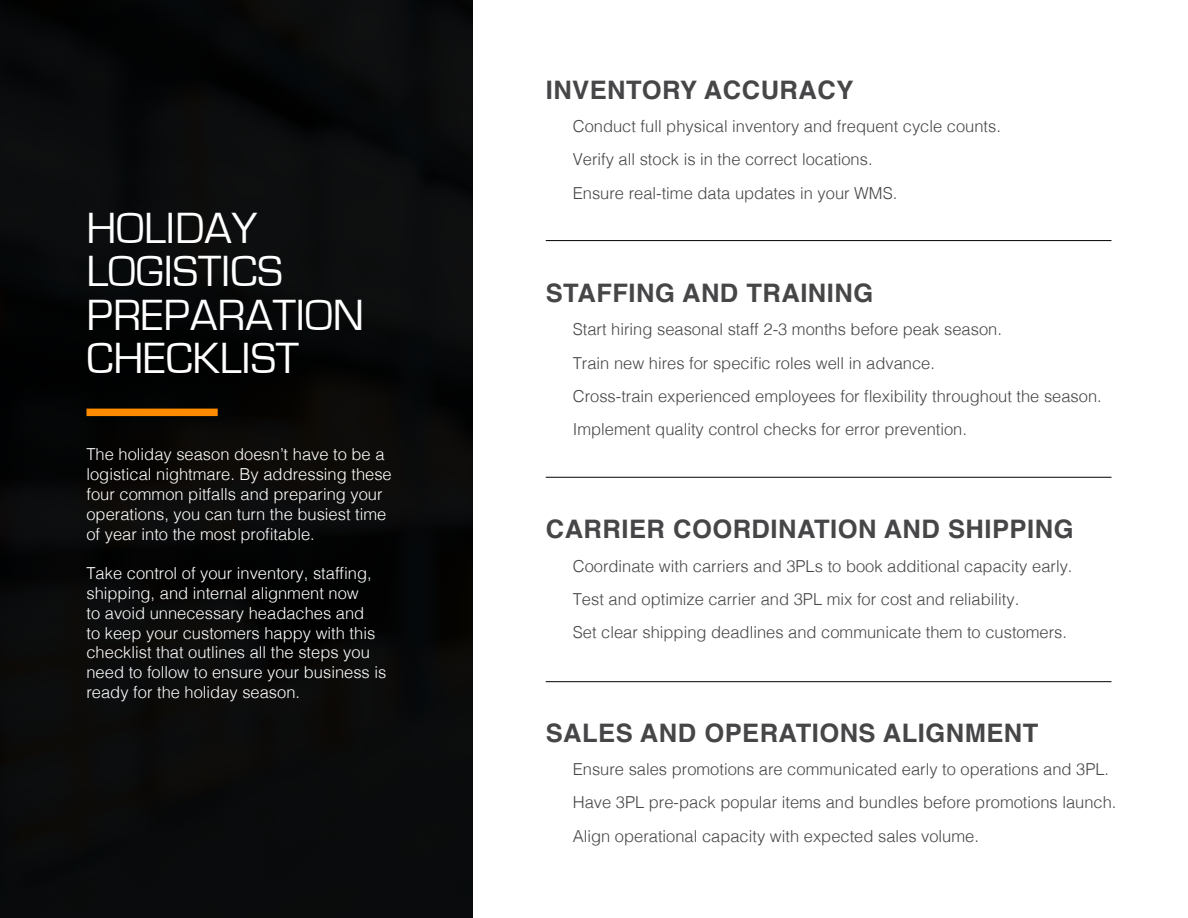
<style>
.page{position:relative;width:1188px;height:918px;background:#fff}
.page>*{position:absolute;margin:0;border:0;box-sizing:border-box;transform-origin:0 0}
.t1{font:45px/43.5px "Eurostile";color:#fff}
.t2{font:700 25.5px "Helvetica";letter-spacing:.02em;color:#464547}
.t3{font:300 16.5px/33.3px "Helvetica";color:#464547}
.t4{font:300 16.5px/19.8px "Helvetica";color:#fff}
</style>
<div class="page">
<div style="left:0;top:0;width:472px;height:918px;background:#0a0b0b"></div>
<hr style="left:546px;top:240px;width:566px;height:1px;background:#000">
<hr style="left:546px;top:477px;width:566px;height:1px;background:#000">
<hr style="left:546px;top:681px;width:566px;height:1px;background:#000">
<div style="left:86px;top:409px;width:132px;height:7px;background:#ff8c00"></div>
<h1 class="t1" style="left:86px;top:207px;width:279px">HOLIDAY<br>LOGISTICS<br>PREPARATION<br>CHECKLIST</h1>
<p class="t4" style="left:86px;top:444px;width:307px">The holiday season doesn’t have to be a logistical nightmare. By addressing these four common pitfalls and preparing your operations, you can turn the busiest time of year into the most profitable.</p>
<p class="t4" style="left:86px;top:562px;width:301px">Take control of your inventory, staffing, shipping, and internal alignment now<br>to avoid unnecessary headaches and<br>to keep your customers happy with this checklist that outlines all the steps you need to follow to ensure your business is ready for the holiday season.</p>
<h2 class="t2" style="left:546px;top:74px;width:309px">INVENTORY ACCURACY</h2>
<p class="t3" style="left:573px;top:108px;width:430px">Conduct full physical inventory and frequent cycle counts.<br>Verify all stock is in the correct locations.<br>Ensure real-time data updates in your WMS.</p>
<h2 class="t2" style="left:546px;top:278px;width:329px">STAFFING AND TRAINING</h2>
<p class="t3" style="left:573px;top:312px;width:531px">Start hiring seasonal staff 2-3 months before peak season.<br>Train new hires for specific roles well in advance.<br>Cross-train experienced employees for flexibility throughout the season.<br>Implement quality control checks for error prevention.</p>
<h2 class="t2" style="left:546px;top:514px;width:529px">CARRIER COORDINATION AND SHIPPING</h2>
<p class="t3" style="left:573px;top:548px;width:501px">Coordinate with carriers and 3PLs to book additional capacity early.<br>Test and optimize carrier and 3PL mix for cost and reliability.<br>Set clear shipping deadlines and communicate them to customers.</p>
<h2 class="t2" style="left:546px;top:717px;width:494px">SALES AND OPERATIONS ALIGNMENT</h2>
<p class="t3" style="left:573px;top:752px;width:545px">Ensure sales promotions are communicated early to operations and 3PL.<br>Have 3PL pre-pack popular items and bundles before promotions launch.<br>Align operational capacity with expected sales volume.</p>
</div>
